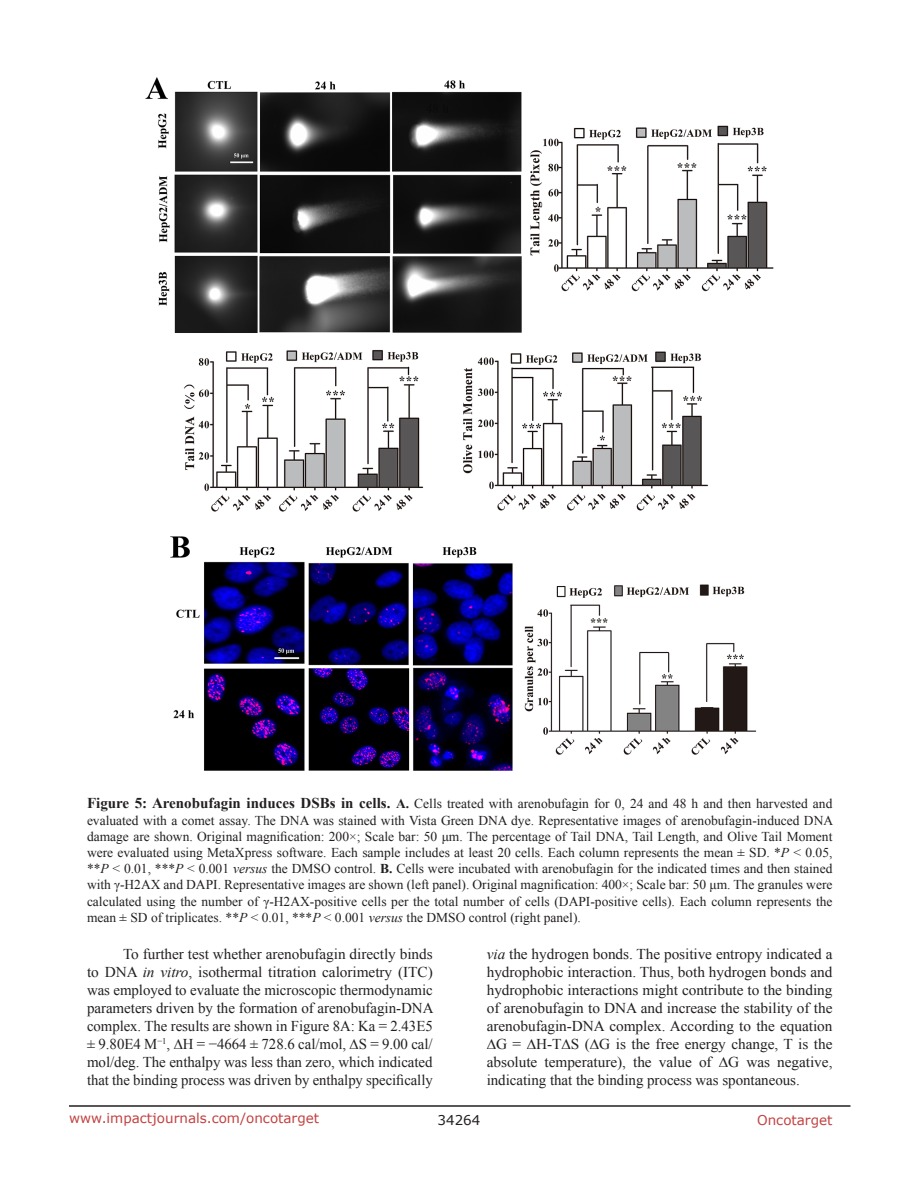
<style>
.page{position:relative;width:918px;height:1188px;background:#fff}
.page>*{position:absolute;margin:0;border:0;box-sizing:border-box;transform-origin:0 0}
.BodyText{font:15px/18px "Times New Roman";letter-spacing:-.005em;color:#231f20;text-align:justify}
.FigureText{font:13.5px/16.2px "Times New Roman";color:#231f20;text-align:justify}
.t1{font:13.5px "Verdana";color:#c24141}
.t2{font:13.5px "Verdana";color:#231f20}
.s1{font-weight:700;font-size:15px}
.s2{font-weight:700}
.s3{font-style:italic}
</style>
<div class="page">
<hr style="left:69px;top:1105px;width:781px;height:2px;background:#231f20">
<img style="left:145px;top:77px;width:629px;height:694px">
<p class="FigureText" style="left:87px;top:796px;width:748px"><span class="s1">Figure 5: Arenobufagin induces DSBs in cells.</span> <span class="s2">A.</span> Cells treated with arenobufagin for 0, 24 and 48 h and then harvested and evaluated with a comet assay. The DNA was stained with Vista Green DNA dye. Representative images of arenobufagin-induced DNA damage are shown. Original magnification: 200×; Scale bar: 50 μm. The percentage of Tail DNA, Tail Length, and Olive Tail Moment were evaluated using MetaXpress software. Each sample includes at least 20 cells. Each column represents the mean ± SD. *<span class="s3">P</span> &lt; 0.05, **<span class="s3">P</span> &lt; 0.01, ***<span class="s3">P</span> &lt; 0.001 <span class="s3">versus</span> the DMSO control. <span class="s2">B.</span> Cells were incubated with arenobufagin for the indicated times and then stained with γ-H2AX and DAPI. Representative images are shown (left panel). Original magnification: 400×; Scale bar: 50 μm. The granules were calculated using the number of γ-H2AX-positive cells per the total number of cells (DAPI-positive cells). Each column represents the mean ± SD of triplicates. **<span class="s3">P</span> &lt; 0.01, ***<span class="s3">P</span> &lt; 0.001 <span class="s3">versus</span> the DMSO control (right panel).</p>
<p class="BodyText" style="left:87px;top:945px;width:348px;text-indent:36px">To further test whether arenobufagin directly binds to DNA <span class="s3">in vitro</span>, isothermal titration calorimetry (ITC) was employed to evaluate the microscopic thermodynamic parameters driven by the formation of arenobufagin-DNA complex. The results are shown in Figure 8A: Ka = 2.43E5 ± 9.80E4 M<sup>−1</sup>, ∆H = −4664 ± 728.6 cal/mol, ∆S = 9.00 cal/ mol/deg. The enthalpy was less than zero, which indicated that the binding process was driven by enthalpy specifically</p>
<p class="BodyText" style="left:487px;top:945px;width:347px"><span class="s3">via</span> the hydrogen bonds. The positive entropy indicated a hydrophobic interaction. Thus, both hydrogen bonds and hydrophobic interactions might contribute to the binding of arenobufagin to DNA and increase the stability of the arenobufagin-DNA complex. According to the equation ∆G = ∆H-T∆S (∆G is the free energy change, T is the absolute temperature), the value of ∆G was negative, indicating that the binding process was spontaneous.</p>
<p class="t1" style="left:69px;top:1109px;width:252px">www.impactjournals.com/oncotarget</p>
<p class="t2" style="left:438px;top:1111px;width:44px">34264</p>
<p class="t1" style="left:757px;top:1111px;width:77px">Oncotarget</p>
</div>
